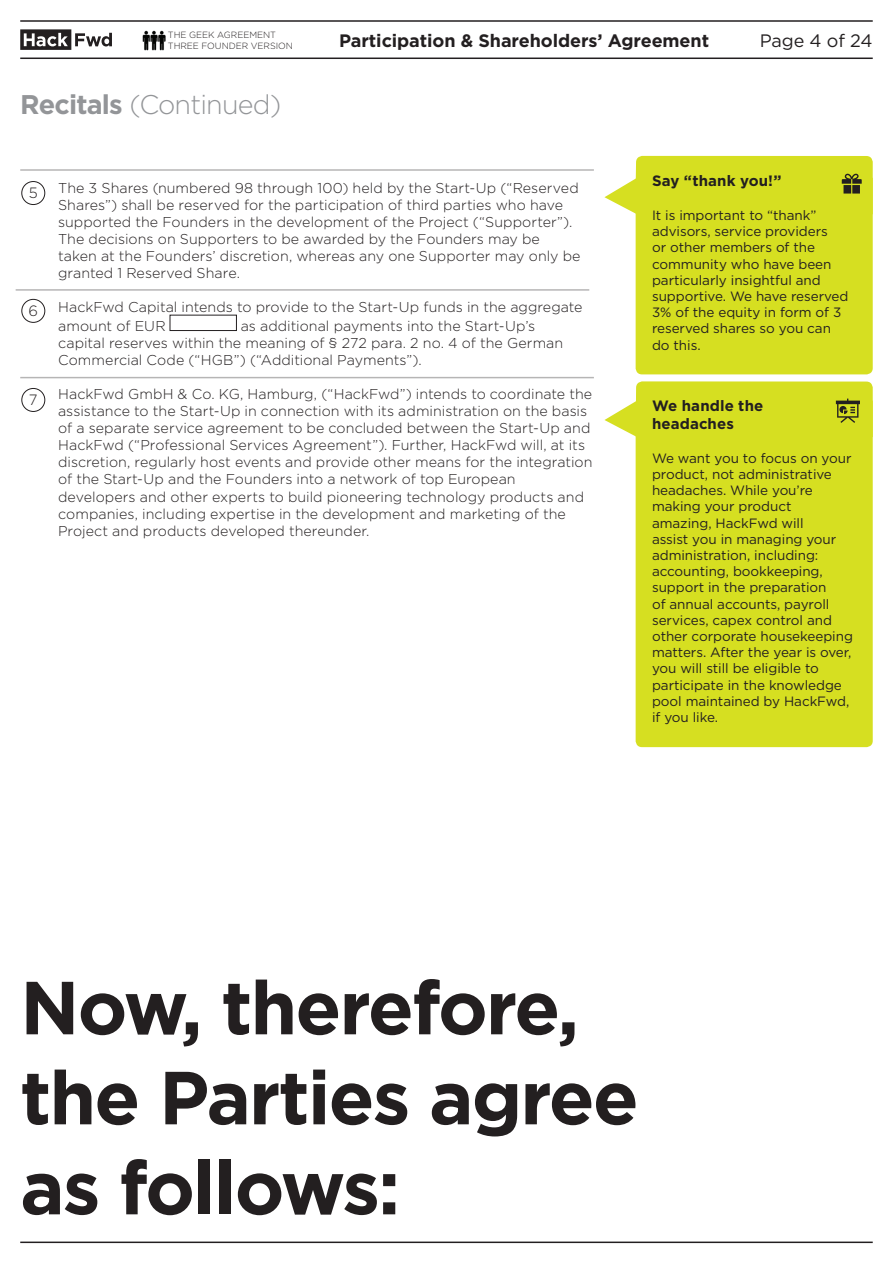
<style>
.page{position:relative;width:893px;height:1263px;background:#fff}
.page>*{position:absolute;margin:0;border:0;box-sizing:border-box;transform-origin:0 0}
.t1{font:700 75px/90px "Gotham";letter-spacing:-.025em;color:#231f20}
.t2{font:300 27px "Gotham";letter-spacing:-.03em;color:#939598}
.t3{font:700 18px "Gotham";letter-spacing:-.005em;color:#231f20}
.t4{font:18px "Gotham";letter-spacing:-.005em;color:#231f20}
.t5{font:700 15px/18px "Gotham";letter-spacing:.01em;color:#231f20}
.t6{font:300 14.85px "Gotham";color:#231f20}
.t7{font:300 14.25px/17.1px "Gotham";color:#231f20}
.t8{font:13.5px/16.2px "Gotham";letter-spacing:-.005em;color:#231f20}
.t9{font:300 9px/10.8px "Gotham";letter-spacing:-.005em;color:#231f20}
.s1{font-weight:700}
</style>
<div class="page">
<hr style="left:20px;top:1241px;width:853px;height:2px;background:#231f20">
<hr style="left:20px;top:20px;width:853px;height:2px;background:#231f20">
<hr style="left:20px;top:58px;width:853px;height:1px;background:#231f20">
<svg style="left:20px;top:29px;width:92px;height:21px"></svg>
<img style="left:143px;top:31px;width:22px;height:20px">
<div style="left:21px;top:299px;width:24px;height:24px;border:1px solid #231f20;border-radius:50%"></div>
<div style="left:21px;top:388px;width:24px;height:24px;border:1px solid #231f20;border-radius:50%"></div>
<hr style="left:20px;top:169px;width:574px;height:2px;background:#231f20">
<hr style="left:20px;top:377px;width:574px;height:1px;background:#231f20">
<div style="left:170px;top:315px;width:67px;height:16px;border:1px solid #231f20"></div>
<hr style="left:16px;top:289px;width:573px;height:2px;background:#231f20">
<div style="left:21px;top:181px;width:24px;height:24px;border:1px solid #231f20;border-radius:50%"></div>
<div style="left:636px;top:381px;width:237px;height:366px;background:#d6df21"></div>
<svg style="left:604px;top:399px;width:269px;height:38px;background:#d4dc2f"></svg>
<div style="left:636px;top:156px;width:237px;height:218px;background:#d6df21;border-radius:6px"></div>
<svg style="left:604px;top:174px;width:269px;height:40px"></svg>
<p class="t9" style="left:168px;top:30px;width:125px">The geek agreement<br>Three Foun der version</p>
<h2 class="t2" style="left:20px;top:88px;width:263px"><span class="s1">Recitals</span> (Continued)</h2>
<p class="t3" style="left:339px;top:28px;width:371px">Participation &amp; Shareholders’ Agreement</p>
<p class="t4" style="left:760px;top:29px;width:114px">Page 4 of 24</p>
<p class="t6" style="left:29px;top:184px;width:11px">5</p>
<p class="t6" style="left:29px;top:302px;width:11px">6</p>
<p class="t6" style="left:29px;top:391px;width:10px">7</p>
<p class="t7" style="left:58px;top:179px;width:524px">The 3 Shares (numbered 98 through 100) held by the Start-U p (“Reserved Shares”) shall be reserved for the participation of third parties who have supported the Founders in the development of the Project (“Supporter”).<br>The decisions on Supporters to be awarded by the Founders may be taken at the Founders’ discretion, whereas any one Supporter may only be granted 1 Reserved Share.</p>
<p class="t7" style="left:58px;top:298px;width:526px;line-height:18.5px">HackFwd Capital intends to provide to the Start-U p funds in the aggregate amount of EUR</p>
<p class="t7" style="left:58px;top:317px;width:507px;text-indent:183px">as additional payments into the Start-U p’s capital reserves within the meaning of § 272 para. 2 no. 4 of the German<br>Commercial Code (“HG B”) (“Additional Payments”).</p>
<p class="t7" style="left:58px;top:385px;width:536px">HackFwd G mbH &amp; Co. KG, Hamburg, (“HackFwd”) intends to coordinate the assistance to the Start-U p in connection with its administration on the basis of a separate service agreement to be concluded between the Start-U p and HackFwd (“Professional Services Agreement”). Further, H ackFwd will, at its discretion, regularly host events and provide other means for the integration of the Start-U p and the Founders into a network of top European developers and other experts to build pioneering technology products and companies, including expertise in the development and marketing of the Project and products developed thereunder.</p>
<p class="t5" style="left:652px;top:171px;width:131px">Say “thank you!”</p>
<p class="t8" style="left:652px;top:207px;width:198px">It is important to “thank” advisors, service providers<br>or other members of the community who have been particularly insightful and supportive. We have reserved<br>3% of the equity in form of 3 reserved shares so you can do this.</p>
<p class="t5" style="left:652px;top:396px;width:113px">We handle the headaches</p>
<p class="t8" style="left:652px;top:450px;width:202px">We want you to focus on your product, not administrative headaches. While you’re making your product amazing, HackFwd will<br>assist you in managing your administration, including: accounting, bookkeeping, support in the preparation<br>of annual accounts, payroll services, capex control and other corporate housekeeping matters. After the year is over, you will still be eligible to participate in the knowledge pool maintained by HackFwd, if you like.</p>
<h1 class="t1" style="left:20px;top:962px;width:620px">Now, therefore, the Parties agree as follows:</h1>
</div>
